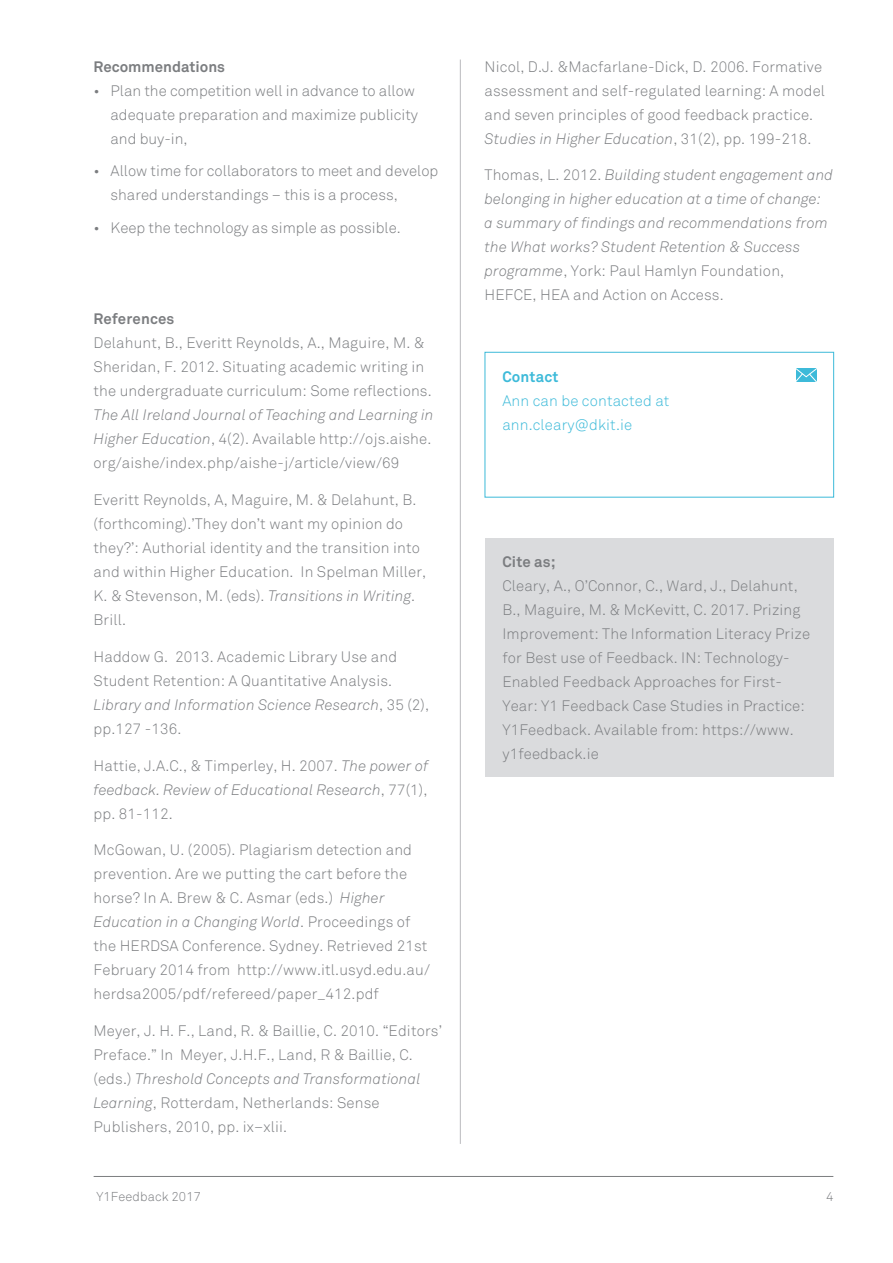
<style>
.page{position:relative;width:893px;height:1263px;background:#fff}
.page>*{position:absolute;margin:0;border:0;box-sizing:border-box;transform-origin:0 0}
.BODY{font:300 15px/24px "Akkurat";letter-spacing:.01em;color:#7b7d80}
.BODY-2{font:italic 300 15px/24px "Akkurat";letter-spacing:.01em;color:#7b7d80}
.BULLET{font:300 15px/24px "Akkurat";color:#7b7d80}
.BODY-3{font:300 15px/24px "Akkurat";letter-spacing:.01em;color:#3dbad9}
.BODY-4{font:700 15px "Akkurat";color:#7b7d80}
.BODY-5{font:700 15px "Akkurat";letter-spacing:.01em;color:#3dbad9}
.t1{font:300 12.75px "Akkurat";letter-spacing:.01em;color:#7b7d80}
.s1{font-style:italic}
.s2{font-style:normal}
</style>
<div class="page">
<hr style="left:94px;top:1176px;width:739px;height:1px;background:#7b7d80">
<hr style="left:460px;top:60px;width:1px;height:1084px;background:#babbbe">
<div style="left:485px;top:352px;width:349px;height:145px;border:1px solid #3dbad9"></div>
<svg style="left:796px;top:368px;width:21px;height:14px"></svg>
<div style="left:485px;top:538px;width:349px;height:238px;background:#dadbdd"></div>
<p class="BODY-4" style="left:94px;top:57px;width:133px">Recommendations</p>
<p class="BULLET" style="left:111px;top:79px;width:309px;text-indent:-17px">• Plan the competition well in advance to allow adequate preparation and maximize publicity and buy-in,</p>
<p class="BULLET" style="left:111px;top:159px;width:329px;text-indent:-17px">• Allow time for collaborators to meet and develop shared understandings – this is a process,</p>
<p class="BULLET" style="left:94px;top:216px;width:309px">• Keep the technology as simple as possible.</p>
<p class="BODY-4" style="left:94px;top:310px;width:82px">References</p>
<p class="BODY" style="left:94px;top:331px;width:342px">Delahunt, B., Everitt Reynolds, A., Maguire, M. &amp; Sheridan, F. 2012. Situating academic writing in the undergraduate curriculum: Some reflections.<br><span class="s1">The All Ireland Journal of Teaching and Learning in Higher Education</span>, 4(2). Available http://ojs.aishe. org/aishe/index.php/aishe-j/article/view/69</p>
<p class="BODY" style="left:94px;top:488px;width:334px">Everitt Reynolds, A, Maguire, M. &amp; Delahunt, B. (forthcoming).’They don’t want my opinion do they?’: Authorial identity and the transition into and within Higher Education. In Spelman Miller, K. &amp; Stevenson, M. (eds). <span class="s1">Transitions in Writing</span>.<br>Brill.</p>
<p class="BODY" style="left:94px;top:645px;width:337px">Haddow G. 2013. Academic Library Use and Student Retention: A Quantitative Analysis.<br><span class="s1">Library and Information Science Research</span>, 35 (2), pp.127 -136.</p>
<p class="BODY" style="left:94px;top:754px;width:336px;text-align:justify">Hattie, J.A.C., &amp; Timperley, H. 2007. <span class="s1">The power of feedback. Review of Educational Research</span>, 77(1), pp. 81-112.</p>
<p class="BODY" style="left:94px;top:838px;width:338px">McGowan, U. (2005). Plagiarism detection and prevention. Are we putting the cart before the horse? In A. Brew &amp; C. Asmar (eds.) <span class="s1">Higher Education in a Changing World</span>. Proceedings of the HERDSA Conference. Sydney. Retrieved 21st February 2014 from http://www.itl.usyd.edu.au/ herdsa2005/pdf/refereed/paper_412.pdf</p>
<p class="BODY" style="left:94px;top:1019px;width:350px">Meyer, J. H. F., Land, R. &amp; Baillie, C. 2010. “Editors’ Preface.” In Meyer, J.H.F., Land, R &amp; Baillie, C. (eds.) <span class="s1">Threshold Concepts and Transformational Learning</span>, Rotterdam, Netherlands: Sense Publishers, 2010, pp. ix–xlii.</p>
<p class="BODY" style="left:485px;top:55px;width:342px">Nicol, D.J. &amp;Macfarlane-Dick, D. 2006. Formative assessment and self-regulated learning: A model and seven principles of good feedback practice.<br><span class="s1">Studies in Higher Education</span>, 31(2), pp. 199-218.</p>
<p class="BODY-2" style="left:485px;top:163px;width:350px"><span class="s2">Thomas, L. 2012.</span> Building student engagement and belonging in higher education at a time of change: a summary of findings and recommendations from the What works? Student Retention &amp; Success programme<span class="s2">, York: Paul Hamlyn Foundation, HEFCE, HEA and Action on Access.</span></p>
<p class="BODY-5" style="left:502px;top:367px;width:58px">Contact</p>
<p class="BODY-3" style="left:502px;top:389px;width:169px">Ann can be contacted at ann.cleary@dkit.ie</p>
<p class="BODY-4" style="left:502px;top:552px;width:55px">Cite as;</p>
<p class="BODY" style="left:502px;top:574px;width:309px">Cleary, A., O’Connor, C., Ward, J., Delahunt, B., Maguire, M. &amp; McKevitt, C. 2017. Prizing Improvement: The Information Literacy Prize for Best use of Feedback. IN: Technology-Enabled Feedback Approaches for First-Year: Y1 Feedback Case Studies in Practice:<br>Y1Feedback. Available from: https://www. y1feedback.ie</p>
<p class="t1" style="left:97px;top:1189px;width:106px">Y1Feedback 2017</p>
<p class="t1" style="left:826px;top:1189px;width:9px">4</p>
</div>
